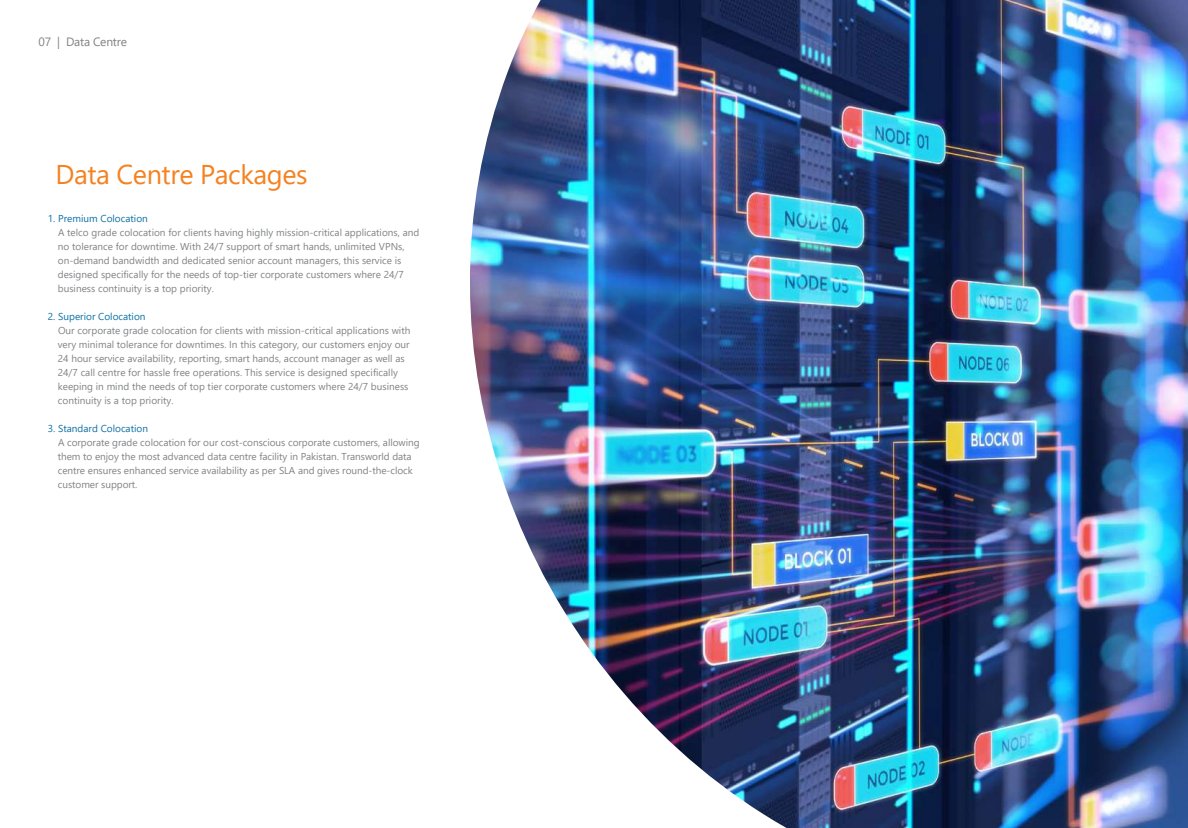
<style>
.page{position:relative;width:1188px;height:828px;background:#fff}
.page>*{position:absolute;margin:0;border:0;box-sizing:border-box;transform-origin:0 0}
.t1{font:27.1px "Segoe UI";letter-spacing:-.015em;color:#f58220}
.t2{font:12px "Segoe UI";letter-spacing:-.015em;color:#808285}
.t3{font:10px/14px "Segoe UI";color:#808285}
.t4{font:10px "Segoe UI";color:#0c70a5}
</style>
<div class="page">
<img style="left:470px;top:0;width:718px;height:828px">
<p class="t2" style="left:38px;top:30px;width:90px">07 | Data Centre</p>
<h1 class="t1" style="left:56px;top:149px;width:254px">Data Centre Packages</h1>
<p class="t4" style="left:48px;top:209px;width:102px">1. Premium Colocation</p>
<p class="t3" style="left:58px;top:225px;width:363px">A telco grade colocation for clients having highly mission-critical applications, and no tolerance for downtime. With 24/7 support of smart hands, unlimited VPNs, on-demand bandwidth and dedicated senior account managers, this service is designed specifically for the needs of top-tier corporate customers where 24/7 business continuity is a top priority.</p>
<p class="t4" style="left:48px;top:307px;width:99px">2. Superior Colocation</p>
<p class="t3" style="left:58px;top:323px;width:354px">Our corporate grade colocation for clients with mission-critical applications with very minimal tolerance for downtimes. In this category, our customers enjoy our 24 hour service availability, reporting, smart hands, account manager as well as 24/7 call centre for hassle free operations. This service is designed specifically keeping in mind the needs of top tier corporate customers where 24/7 business continuity is a top priority.</p>
<p class="t4" style="left:48px;top:419px;width:102px">3. Standard Colocation</p>
<p class="t3" style="left:58px;top:435px;width:363px">A corporate grade colocation for our cost-conscious corporate customers, allowing them to enjoy the most advanced data centre facility in Pakistan. Transworld data centre ensures enhanced service availability as per SLA and gives round-the-clock customer support.</p>
</div>
